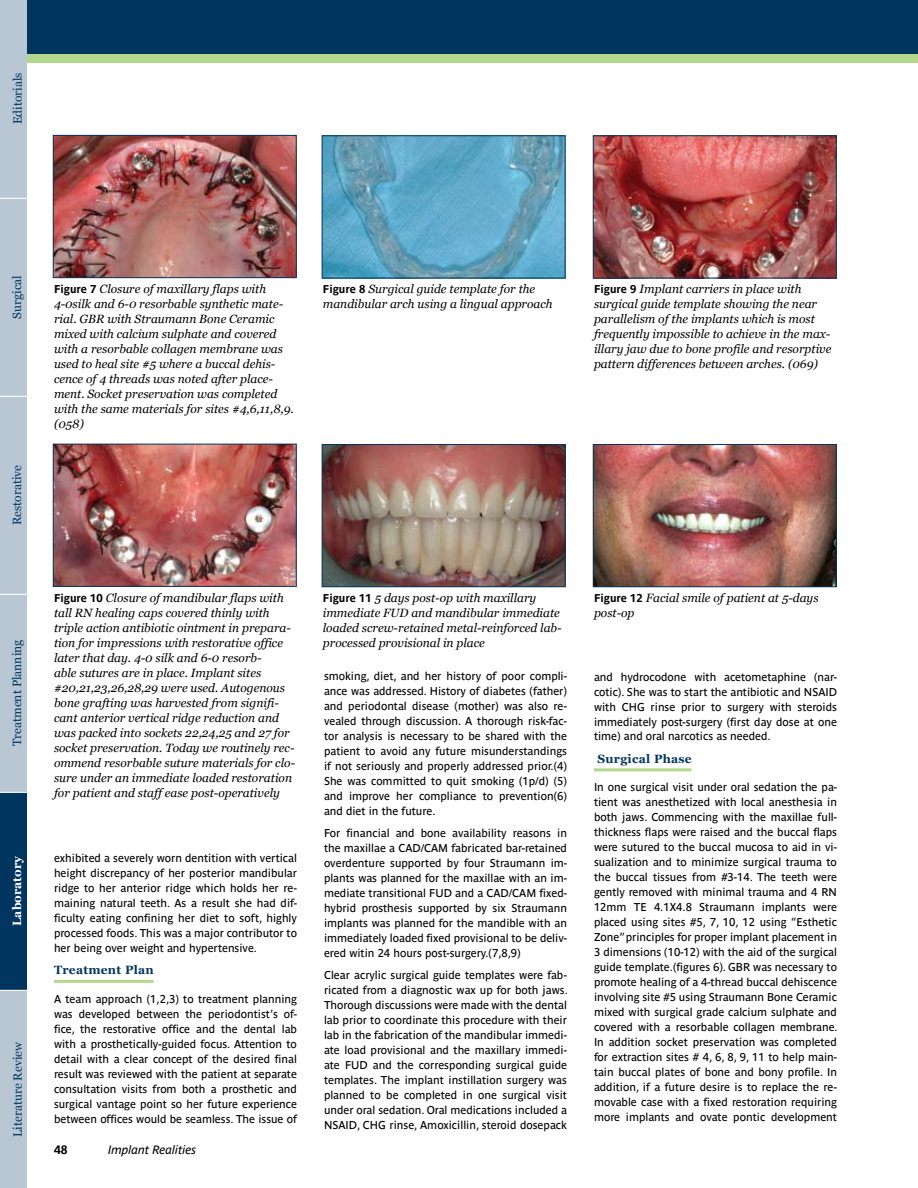
<style>
.page{position:relative;width:918px;height:1188px;background:#fff}
.page>*{position:absolute;margin:0;border:0;box-sizing:border-box;transform-origin:0 0}
.t1{font:italic 12px/15px "Georgia";color:#000}
.t2{font:12px "Georgia";color:#00355f}
.t3{font:700 12px "Georgia";letter-spacing:.02em;color:#00355f}
.t4{font:italic 12px "Parisine";color:#000}
.t5{font:700 12px "Georgia";color:#fff}
.t6{font:700 12px "Parisine";color:#000}
.t7{font:11.25px/15px "Parisine";color:#000;text-align:justify}
.s1{font-family:"Parisine";font-weight:700;font-style:normal;font-size:11.25px}
</style>
<div class="page">
<div style="left:27px;top:0;width:891px;height:54px;background:#00355f"></div>
<div style="left:27px;top:54px;width:891px;height:8px;background:#b3d88c"></div>
<div style="left:0;top:990px;width:27px;height:198px;background:#b9c7d4"></div>
<div style="left:0;top:0;width:27px;height:198px;background:#b9c7d4"></div>
<div style="left:0;top:792px;width:27px;height:198px;background:#00355f"></div>
<div style="left:0;top:594px;width:27px;height:198px;background:#b9c7d4"></div>
<div style="left:0;top:396px;width:27px;height:198px;background:#b9c7d4"></div>
<div style="left:0;top:198px;width:27px;height:198px;background:#b9c7d4"></div>
<svg style="left:0;top:198px;width:27px;height:1px"></svg>
<svg style="left:0;top:396px;width:27px;height:1px"></svg>
<svg style="left:0;top:594px;width:27px;height:1px"></svg>
<svg style="left:0;top:792px;width:27px;height:1px"></svg>
<svg style="left:0;top:990px;width:27px;height:1px"></svg>
<hr style="left:54px;top:980px;width:100px;height:3px;background:#b3d88c">
<hr style="left:594px;top:768px;width:98px;height:3px;background:#b3d88c">
<img style="left:55px;top:137px;width:240px;height:139px">
<div style="left:53px;top:135px;width:244px;height:143px;border:1px solid #00355f"></div>
<img style="left:324px;top:137px;width:240px;height:139px">
<div style="left:322px;top:135px;width:244px;height:143px;border:1px solid #00355f"></div>
<img style="left:595px;top:137px;width:240px;height:139px">
<div style="left:593px;top:135px;width:244px;height:143px;border:1px solid #00355f"></div>
<img style="left:55px;top:446px;width:240px;height:139px">
<div style="left:53px;top:444px;width:244px;height:143px;border:1px solid #00355f"></div>
<img style="left:324px;top:446px;width:240px;height:139px">
<div style="left:322px;top:444px;width:244px;height:143px;border:1px solid #00355f"></div>
<img style="left:595px;top:446px;width:240px;height:139px">
<div style="left:593px;top:444px;width:244px;height:143px;border:1px solid #00355f"></div>
<p class="t2" style="left:11px;top:124px;width:53px;rotate:-90deg">Editorials</p>
<p class="t2" style="left:10px;top:319px;width:45px;rotate:-90deg">Surgical</p>
<p class="t2" style="left:10px;top:525px;width:62px;rotate:-90deg">Restorative</p>
<p class="t2" style="left:10px;top:746px;width:108px;rotate:-90deg">Treatment Planning</p>
<p class="t5" style="left:10px;top:926px;width:71px;rotate:-90deg">Laboratory</p>
<p class="t2" style="left:11px;top:1137px;width:96px;rotate:-90deg">Literature Review</p>
<p class="t1" style="left:54px;top:281px;width:241px"><span class="s1">Figure 7</span> Closure of maxillary flaps with 4-0silk and 6-0 resorbable synthetic mate&shy;rial. GBR with Straumann Bone Ceramic mixed with calcium sulphate and covered with a resorbable collagen membrane was used to heal site #5 where a buccal dehis&shy;cence of 4 threads was noted after place&shy;ment. Socket preservation was completed with the same materials for sites #4,6,11,8,9. (058)</p>
<p class="t1" style="left:323px;top:282px;width:231px"><span class="s1">Figure 8</span> Surgical guide template for the mandibular arch using a lingual approach</p>
<p class="t1" style="left:594px;top:282px;width:239px"><span class="s1">Figure 9</span> Implant carriers in place with surgical guide template showing the near parallelism of the implants which is most frequently impossible to achieve in the max&shy;illary jaw due to bone profile and resorptive pattern differences between arches. (069)</p>
<p class="t1" style="left:54px;top:590px;width:243px"><span class="s1">Figure 10</span> Closure of mandibular flaps with tall RN healing caps covered thinly with triple action antibiotic ointment in prepara&shy;tion for impressions with restorative office later that day. 4-0 silk and 6-0 resorb-<br>able sutures are in place. Implant sites #20,21,23,26,28,29 were used. Autogenous bone grafting was harvested from signifi&shy;cant anterior vertical ridge reduction and was packed into sockets 22,24,25 and 27 for socket preservation. Today we routinely rec&shy;ommend resorbable suture materials for clo&shy;sure under an immediate loaded restoration for patient and staff ease post-operatively</p>
<p class="t1" style="left:323px;top:590px;width:240px"><span class="s1">Figure 11</span> 5 days post-op with maxillary immediate FUD and mandibular immediate loaded screw-retained metal-reinforced lab&shy;processed provisional in place</p>
<p class="t1" style="left:594px;top:590px;width:226px"><span class="s1">Figure 12</span> Facial smile of patient at 5-days post-op</p>
<p class="t7" style="left:324px;top:669px;width:245px">smoking, diet, and her history of poor compli&shy;ance was addressed. History of diabetes (father) and periodontal disease (mother) was also re&shy;vealed through discussion. A thorough risk-fac&shy;tor analysis is necessary to be shared with the patient to avoid any future misunderstandings if not seriously and properly addressed prior.(4)<br>She was committed to quit smoking (1p/d) (5) and improve her compliance to prevention(6) and diet in the future.</p>
<p class="t7" style="left:324px;top:826px;width:245px">For financial and bone availability reasons in the maxillae a CAD/CAM fabricated bar-retained overdenture supported by four Straumann im&shy;plants was planned for the maxillae with an im&shy;mediate transitional FUD and a CAD/CAM fixed&shy;hybrid prosthesis supported by six Straumann implants was planned for the mandible with an immediately loaded fixed provisional to be deliv&shy;ered witin 24 hours post-surgery.(7,8,9)</p>
<p class="t7" style="left:324px;top:967px;width:245px">Clear acrylic surgical guide templates were fab&shy;ricated from a diagnostic wax up for both jaws.<br>Thorough discussions were made with the dental lab prior to coordinate this procedure with their lab in the fabrication of the mandibular immedi&shy;ate load provisional and the maxillary immedi&shy;ate FUD and the corresponding surgical guide templates. The implant instillation surgery was planned to be completed in one surgical visit under oral sedation. Oral medications included a NSAID, CHG rinse, Amoxicillin, steroid dosepack</p>
<p class="t7" style="left:594px;top:669px;width:245px">and hydrocodone with acetometaphine (nar&shy;cotic). She was to start the antibiotic and NSAID with CHG rinse prior to surgery with steroids immediately post-surgery (first day dose at one time) and oral narcotics as needed.</p>
<p class="t3" style="left:598px;top:752px;width:96px">Surgical Phase</p>
<p class="t7" style="left:594px;top:780px;width:245px">In one surgical visit under oral sedation the pa&shy;tient was anesthetized with local anesthesia in both jaws. Commencing with the maxillae full&shy;thickness flaps were raised and the buccal flaps were sutured to the buccal mucosa to aid in vi&shy;sualization and to minimize surgical trauma to the buccal tissues from #3-14. The teeth were gently removed with minimal trauma and 4 RN 12mm TE 4.1X4.8 Straumann implants were placed using sites #5, 7, 10, 12 using “Esthetic Zone” principles for proper implant placement in 3 dimensions (10-12) with the aid of the surgical guide template.(figures 6). GBR was necessary to promote healing of a 4-thread buccal dehiscence involving site #5 using Straumann Bone Ceramic mixed with surgical grade calcium sulphate and covered with a resorbable collagen membrane.<br>In addition socket preservation was completed for extraction sites # 4, 6, 8, 9, 11 to help main&shy;tain buccal plates of bone and bony profile. In addition, if a future desire is to replace the re&shy;movable case with a fixed restoration requiring more implants and ovate pontic development</p>
<p class="t7" style="left:54px;top:851px;width:245px">exhibited a severely worn dentition with vertical height discrepancy of her posterior mandibular ridge to her anterior ridge which holds her re&shy;maining natural teeth. As a result she had dif&shy;ficulty eating confining her diet to soft, highly processed foods. This was a major contributor to her being over weight and hypertensive.</p>
<p class="t3" style="left:54px;top:964px;width:101px">Treatment Plan</p>
<p class="t7" style="left:54px;top:991px;width:245px">A team approach (1,2,3) to treatment planning was developed between the periodontist’s of&shy;fice, the restorative office and the dental lab with a prosthetically-guided focus. Attention to detail with a clear concept of the desired final result was reviewed with the patient at separate consultation visits from both a prosthetic and surgical vantage point so her future experience between offices would be seamless. The issue of</p>
<p class="t6" style="left:54px;top:1143px;width:15px">48</p>
<p class="t4" style="left:108px;top:1143px;width:90px">Implant Realities</p>
</div>
